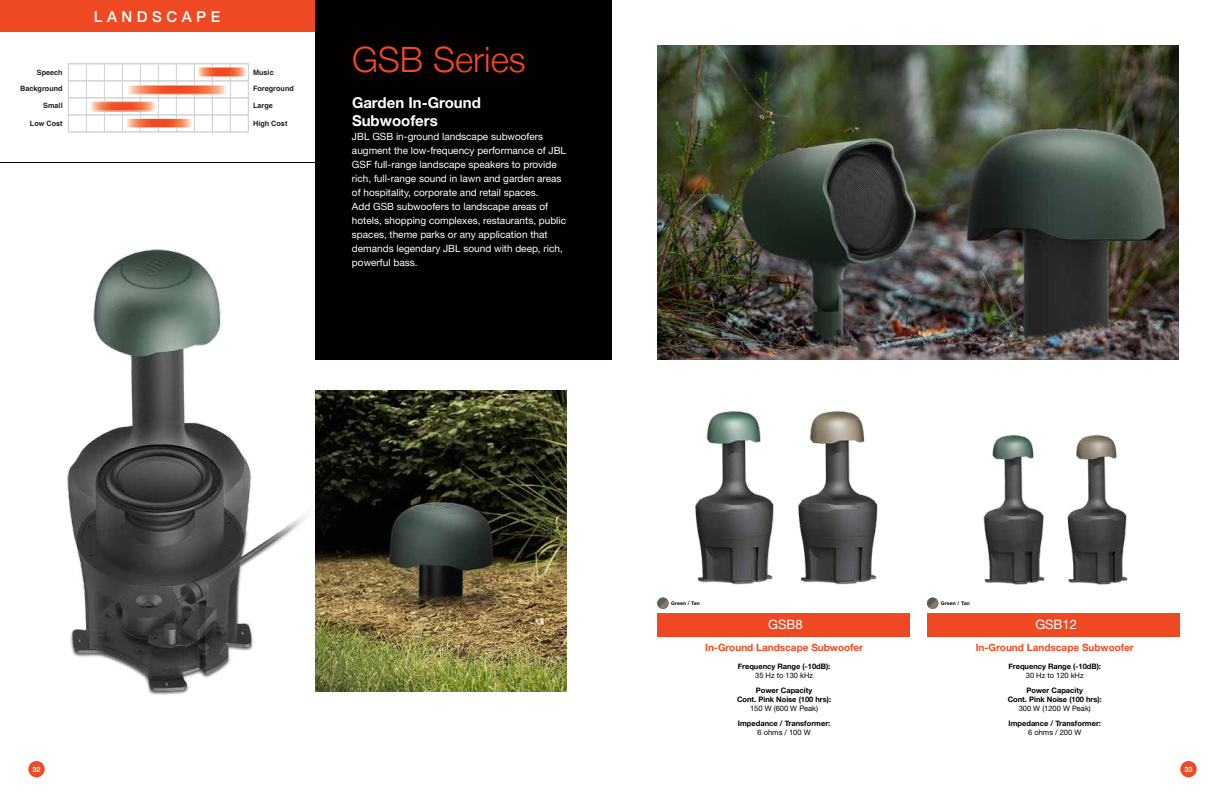
<style>
.page{position:relative;width:1224px;height:792px;background:#fff}
.page>*{position:absolute;margin:0;border:0;box-sizing:border-box;transform-origin:0 0}
.t1{font:300 35px "Helvetica Neue";color:#ef4923}
.t2{font:700 15px/18px "Helvetica Neue";color:#fff}
.t3{font:500 15px "Helvetica Neue";letter-spacing:.3em;color:#fff}
.t4{font:13px "Helvetica Neue";color:#fff}
.t5{font:10px/14px "Helvetica Neue";color:#fff}
.t6{font:700 10px "Helvetica Neue";color:#ef4923}
.t7{font:700 7.5px/9px "Helvetica Neue";color:#020000;text-align:center}
.t8{font:7.5px "Helvetica Neue";color:#020000}
.t9{font:700 7.3px "Helvetica";color:#231f20}
.t10{font:700 7.3px "Helvetica Neue";color:#fff}
.t11{font:700 5px "Helvetica Neue";letter-spacing:.03em;color:#020000}
</style>
<div class="page">
<div style="left:28px;top:761px;width:17px;height:16px;background:#ef4923;border-radius:50%"></div>
<div style="left:1180px;top:761px;width:17px;height:16px;background:#ef4923;border-radius:50%"></div>
<div style="left:0;top:0;width:315px;height:31px;background:#ef4923"></div>
<hr style="left:0;top:162px;width:330px;height:1px;background:#020000">
<div style="left:315px;top:0;width:297px;height:360px;background:#020000"></div>
<img style="left:360px;top:391px;width:207px;height:301px">
<img style="left:67px;top:249px;width:293px;height:446px">
<div style="left:68px;top:64px;width:19px;height:17px;border:1px solid #d1d3d4"></div>
<div style="left:86px;top:64px;width:19px;height:17px;border:1px solid #d1d3d4"></div>
<div style="left:104px;top:64px;width:19px;height:17px;border:1px solid #d1d3d4"></div>
<div style="left:122px;top:64px;width:19px;height:17px;border:1px solid #d1d3d4"></div>
<div style="left:140px;top:64px;width:19px;height:17px;border:1px solid #d1d3d4"></div>
<div style="left:158px;top:64px;width:19px;height:17px;border:1px solid #d1d3d4"></div>
<div style="left:176px;top:64px;width:19px;height:17px;border:1px solid #d1d3d4"></div>
<div style="left:194px;top:64px;width:19px;height:17px;border:1px solid #d1d3d4"></div>
<div style="left:212px;top:64px;width:18px;height:17px;border:1px solid #d1d3d4"></div>
<div style="left:230px;top:64px;width:18px;height:17px;border:1px solid #d1d3d4"></div>
<div style="left:68px;top:81px;width:19px;height:17px;border:1px solid #d1d3d4"></div>
<div style="left:86px;top:81px;width:19px;height:17px;border:1px solid #d1d3d4"></div>
<div style="left:104px;top:81px;width:19px;height:17px;border:1px solid #d1d3d4"></div>
<div style="left:122px;top:81px;width:19px;height:17px;border:1px solid #d1d3d4"></div>
<div style="left:140px;top:81px;width:19px;height:17px;border:1px solid #d1d3d4"></div>
<div style="left:158px;top:81px;width:19px;height:17px;border:1px solid #d1d3d4"></div>
<div style="left:176px;top:81px;width:19px;height:17px;border:1px solid #d1d3d4"></div>
<div style="left:194px;top:81px;width:19px;height:17px;border:1px solid #d1d3d4"></div>
<div style="left:212px;top:81px;width:18px;height:17px;border:1px solid #d1d3d4"></div>
<div style="left:230px;top:81px;width:18px;height:17px;border:1px solid #d1d3d4"></div>
<div style="left:68px;top:98px;width:19px;height:17px;border:1px solid #d1d3d4"></div>
<div style="left:86px;top:98px;width:19px;height:17px;border:1px solid #d1d3d4"></div>
<div style="left:104px;top:98px;width:19px;height:17px;border:1px solid #d1d3d4"></div>
<div style="left:122px;top:98px;width:19px;height:17px;border:1px solid #d1d3d4"></div>
<div style="left:140px;top:98px;width:19px;height:17px;border:1px solid #d1d3d4"></div>
<div style="left:158px;top:98px;width:19px;height:17px;border:1px solid #d1d3d4"></div>
<div style="left:176px;top:98px;width:19px;height:17px;border:1px solid #d1d3d4"></div>
<div style="left:194px;top:98px;width:19px;height:17px;border:1px solid #d1d3d4"></div>
<div style="left:212px;top:98px;width:18px;height:17px;border:1px solid #d1d3d4"></div>
<div style="left:230px;top:98px;width:18px;height:17px;border:1px solid #d1d3d4"></div>
<div style="left:68px;top:115px;width:19px;height:17px;border:1px solid #d1d3d4"></div>
<div style="left:86px;top:115px;width:19px;height:17px;border:1px solid #d1d3d4"></div>
<div style="left:104px;top:115px;width:19px;height:17px;border:1px solid #d1d3d4"></div>
<div style="left:122px;top:115px;width:19px;height:17px;border:1px solid #d1d3d4"></div>
<div style="left:140px;top:115px;width:19px;height:17px;border:1px solid #d1d3d4"></div>
<div style="left:158px;top:115px;width:19px;height:17px;border:1px solid #d1d3d4"></div>
<div style="left:176px;top:115px;width:19px;height:17px;border:1px solid #d1d3d4"></div>
<div style="left:194px;top:115px;width:19px;height:17px;border:1px solid #d1d3d4"></div>
<div style="left:212px;top:115px;width:18px;height:17px;border:1px solid #d1d3d4"></div>
<div style="left:230px;top:115px;width:18px;height:17px;border:1px solid #d1d3d4"></div>
<div style="left:68px;top:63px;width:181px;height:69px;border:1px solid #d1d3d4"></div>
<svg style="left:195px;top:67px;width:52px;height:10px"></svg>
<svg style="left:123px;top:85px;width:107px;height:10px"></svg>
<svg style="left:87px;top:101px;width:71px;height:10px"></svg>
<svg style="left:123px;top:118px;width:71px;height:10px"></svg>
<img style="left:657px;top:45px;width:522px;height:315px">
<div style="left:657px;top:613px;width:253px;height:24px;background:#ef4923"></div>
<div style="left:928px;top:613px;width:252px;height:24px;background:#ef4923"></div>
<img style="left:695px;top:410px;width:183px;height:175px">
<img style="left:1067px;top:434px;width:61px;height:151px">
<img style="left:983px;top:434px;width:62px;height:151px">
<svg style="left:657px;top:598px;width:12px;height:11px"></svg>
<svg style="left:927px;top:598px;width:11px;height:11px"></svg>
<p class="t9" style="left:37px;top:68px;width:27px">Speech</p>
<p class="t9" style="left:20px;top:84px;width:44px">Background</p>
<p class="t9" style="left:43px;top:101px;width:21px">Small</p>
<p class="t9" style="left:30px;top:119px;width:34px">Low Cost</p>
<h2 class="t3" style="left:94px;top:5px;width:128px">LANDSCAPE</h2>
<p class="t9" style="left:253px;top:68px;width:22px">Music</p>
<p class="t9" style="left:253px;top:84px;width:42px">Foreground</p>
<p class="t9" style="left:253px;top:101px;width:21px">Large</p>
<p class="t9" style="left:253px;top:119px;width:36px">High Cost</p>
<h1 class="t1" style="left:352px;top:31px;width:175px">GSB Series</h1>
<h2 class="t2" style="left:352px;top:94px;width:130px">Garden In-Ground<br>Subwoofers</h2>
<p class="t5" style="left:352px;top:129px;width:216px">JBL GSB in-ground landscape subwoofers augment the low-frequency performance of JBL GSF full-range landscape speakers to provide rich, full-range sound in lawn and garden areas of hospitality, corporate and retail spaces.<br>Add GSB subwoofers to landscape areas of hotels, shopping complexes, restaurants, public spaces, theme parks or any application that demands legendary JBL sound with deep, rich, powerful bass.</p>
<p class="t11" style="left:671px;top:599px;width:30px">Green / Tan</p>
<p class="t11" style="left:941px;top:599px;width:30px">Green / Tan</p>
<h3 class="t4" style="left:768px;top:617px;width:36px">GSB8</h3>
<h3 class="t4" style="left:1035px;top:617px;width:43px">GSB12</h3>
<p class="t6" style="left:705px;top:639px;width:160px">In-Ground Landscape Subwoofer</p>
<p class="t7" style="left:738px;top:662px;width:94px">Frequency Range (-10dB):</p>
<p class="t8" style="left:755px;top:671px;width:59px">35 Hz to 130 kHz</p>
<p class="t7" style="left:737px;top:686px;width:96px">Power Capacity<br>Cont. Pink Noise (100 hrs):</p>
<p class="t8" style="left:750px;top:704px;width:69px">150 W (600 W Peak)</p>
<p class="t7" style="left:738px;top:719px;width:94px">Impedance / Transformer:</p>
<p class="t8" style="left:758px;top:728px;width:55px">6 ohms / 100 W</p>
<p class="t6" style="left:976px;top:639px;width:160px">In-Ground Landscape Subwoofer</p>
<p class="t7" style="left:1009px;top:662px;width:94px">Frequency Range (-10dB):</p>
<p class="t8" style="left:1026px;top:671px;width:59px">30 Hz to 120 kHz</p>
<p class="t7" style="left:1008px;top:686px;width:96px">Power Capacity<br>Cont. Pink Noise (100 hrs):</p>
<p class="t8" style="left:1019px;top:704px;width:74px">300 W (1200 W Peak)</p>
<p class="t7" style="left:1009px;top:719px;width:94px">Impedance / Transformer:</p>
<p class="t8" style="left:1028px;top:728px;width:55px">6 ohms / 200 W</p>
<p class="t10" style="left:33px;top:763px;width:10px">32</p>
<p class="t10" style="left:1185px;top:763px;width:10px">33</p>
</div>
